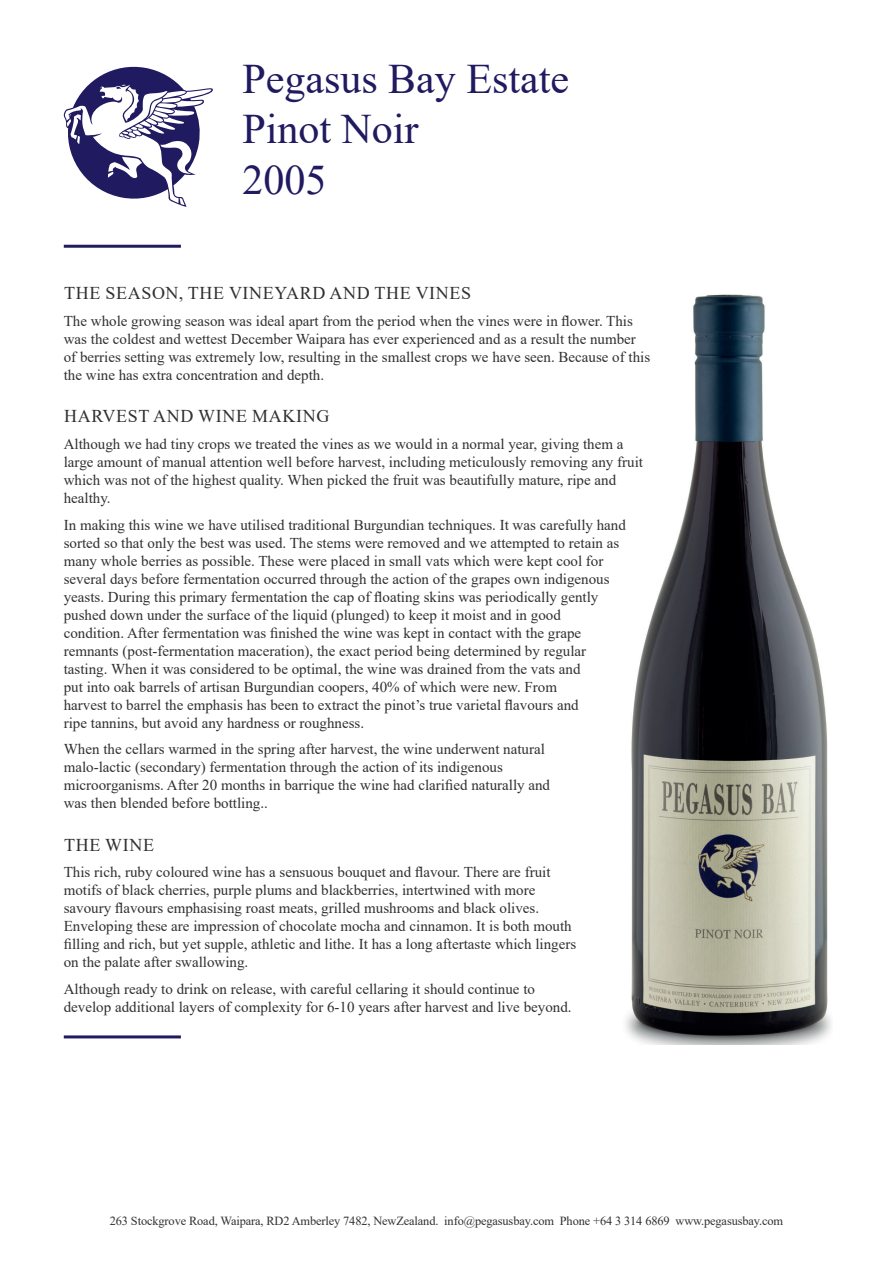
<style>
.page{position:relative;width:893px;height:1263px;background:#fff}
.page>*{position:absolute;margin:0;border:0;box-sizing:border-box;transform-origin:0 0}
.t1{font:42px/50.4px "Times New Roman";color:#201a60}
.t2{font:18px "Times New Roman";letter-spacing:.035em;color:#312f30}
.t3{font:15px/18px "Times New Roman";color:#312f30}
.t4{font:12.3px "Times New Roman";letter-spacing:-.01em;color:#312f30}
</style>
<div class="page">
<svg style="left:64px;top:66px;width:149px;height:141px"></svg>
<img style="left:625px;top:294px;width:207px;height:750px">
<hr style="left:64px;top:245px;width:117px;height:3px;background:#201a60">
<hr style="left:64px;top:1035px;width:117px;height:3px;background:#201a60">
<h1 class="t1" style="left:242px;top:52px;width:328px">Pegasus Bay Estate<br>Pinot Noir<br>2005</h1>
<p class="t2" style="left:64px;top:280px;width:409px">THE SEASON, THE VINEYARD AND THE VINES</p>
<p class="t3" style="left:64px;top:311px;width:588px">The whole growing season was ideal apart from the period when the vines were in flower. This was the coldest and wettest December Waipara has ever experienced and as a result the number of berries setting was extremely low, resulting in the smallest crops we have seen. Because of this the wine has extra concentration and depth.</p>
<p class="t2" style="left:64px;top:404px;width:267px">HARVEST AND WINE MAKING</p>
<p class="t3" style="left:64px;top:434px;width:581px">Although we had tiny crops we treated the vines as we would in a normal year, giving them a large amount of manual attention well before harvest, including meticulously removing any fruit which was not of the highest quality. When picked the fruit was beautifully mature, ripe and healthy.</p>
<p class="t3" style="left:64px;top:515px;width:564px">In making this wine we have utilised traditional Burgundian techniques. It was carefully hand sorted so that only the best was used. The stems were removed and we attempted to retain as many whole berries as possible. These were placed in small vats which were kept cool for several days before fermentation occurred through the action of the grapes own indigenous yeasts. During this primary fermentation the cap of floating skins was periodically gently pushed down under the surface of the liquid (plunged) to keep it moist and in good<br>condition. After fermentation was finished the wine was kept in contact with the grape remnants (post-fermentation maceration), the exact period being determined by regular tasting. When it was considered to be optimal, the wine was drained from the vats and<br>put into oak barrels of artisan Burgundian coopers, 40% of which were new. From<br>harvest to barrel the emphasis has been to extract the pinot’s true varietal flavours and<br>ripe tannins, but avoid any hardness or roughness.</p>
<p class="t3" style="left:64px;top:739px;width:488px">When the cellars warmed in the spring after harvest, the wine underwent natural malo-lactic (secondary) fermentation through the action of its indigenous microorganisms. After 20 months in barrique the wine had clarified naturally and was then blended before bottling..</p>
<p class="t2" style="left:64px;top:832px;width:91px">THE WINE</p>
<p class="t3" style="left:64px;top:863px;width:514px">This rich, ruby coloured wine has a sensuous bouquet and flavour. There are fruit motifs of black cherries, purple plums and blackberries, intertwined with more savoury flavours emphasising roast meats, grilled mushrooms and black olives.<br>Enveloping these are impression of chocolate mocha and cinnamon. It is both mouth filling and rich, but yet supple, athletic and lithe. It has a long aftertaste which lingers on the palate after swallowing.</p>
<p class="t3" style="left:64px;top:979px;width:509px">Although ready to drink on release, with careful cellaring it should continue to develop additional layers of complexity for 6-10 years after harvest and live beyond.</p>
<p class="t4" style="left:110px;top:1212px;width:675px">263 Stockgrove Road, Waipara, RD2 Amberley 7482, NewZealand. info@pegasusbay.com Phone +64 3 314 6869 www.pegasusbay.com</p>
</div>
